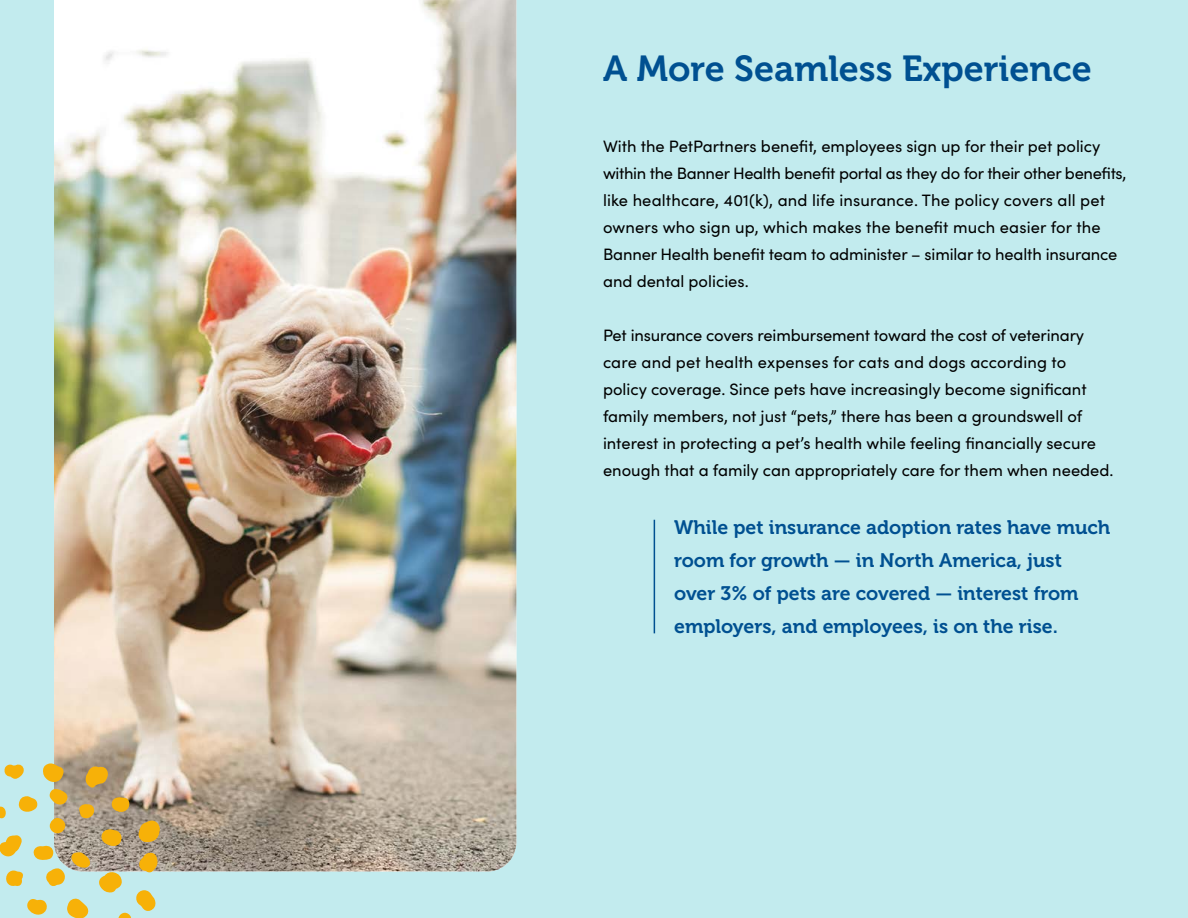
<style>
.page{position:relative;width:1188px;height:918px;background:#c2ebee}
.page>*{position:absolute;margin:0;border:0;box-sizing:border-box;transform-origin:0 0}
.t1{font:36px "Museo 700";color:#005091}
.t2{font:19.5px/33px "Museo 700";color:#005091}
.t3{font:16.5px/27px "Sofia Pro";color:#000}
</style>
<div class="page">
<img style="left:54px;top:0;width:462px;height:871px">
<svg style="left:0;top:763px;width:160px;height:155px"></svg>
<hr style="left:654px;top:520px;width:1px;height:113px;background:#005091">
<h1 class="t1" style="left:603px;top:49px;width:491px">A More Seamless Experience</h1>
<p class="t3" style="left:603px;top:132px;width:525px">With the PetPartners benefit, employees sign up for their pet policy within the Banner Health benefit portal as they do for their other benefits, like healthcare, 401(k), and life insurance. The policy covers all pet owners who sign up, which makes the benefit much easier for the Banner Health benefit team to administer – similar to health insurance and dental policies.</p>
<p class="t3" style="left:603px;top:321px;width:512px">Pet insurance covers reimbursement toward the cost of veterinary care and pet health expenses for cats and dogs according to policy coverage. Since pets have increasingly become significant family members, not just “pets,” there has been a groundswell of interest in protecting a pet’s health while feeling financially secure enough that a family can appropriately care for them when needed.</p>
<p class="t2" style="left:674px;top:511px;width:438px">While pet insurance adoption rates have much room for growth — in North America, just<br>over 3% of pets are covered — interest from employers, and employees, is on the rise.</p>
</div>
